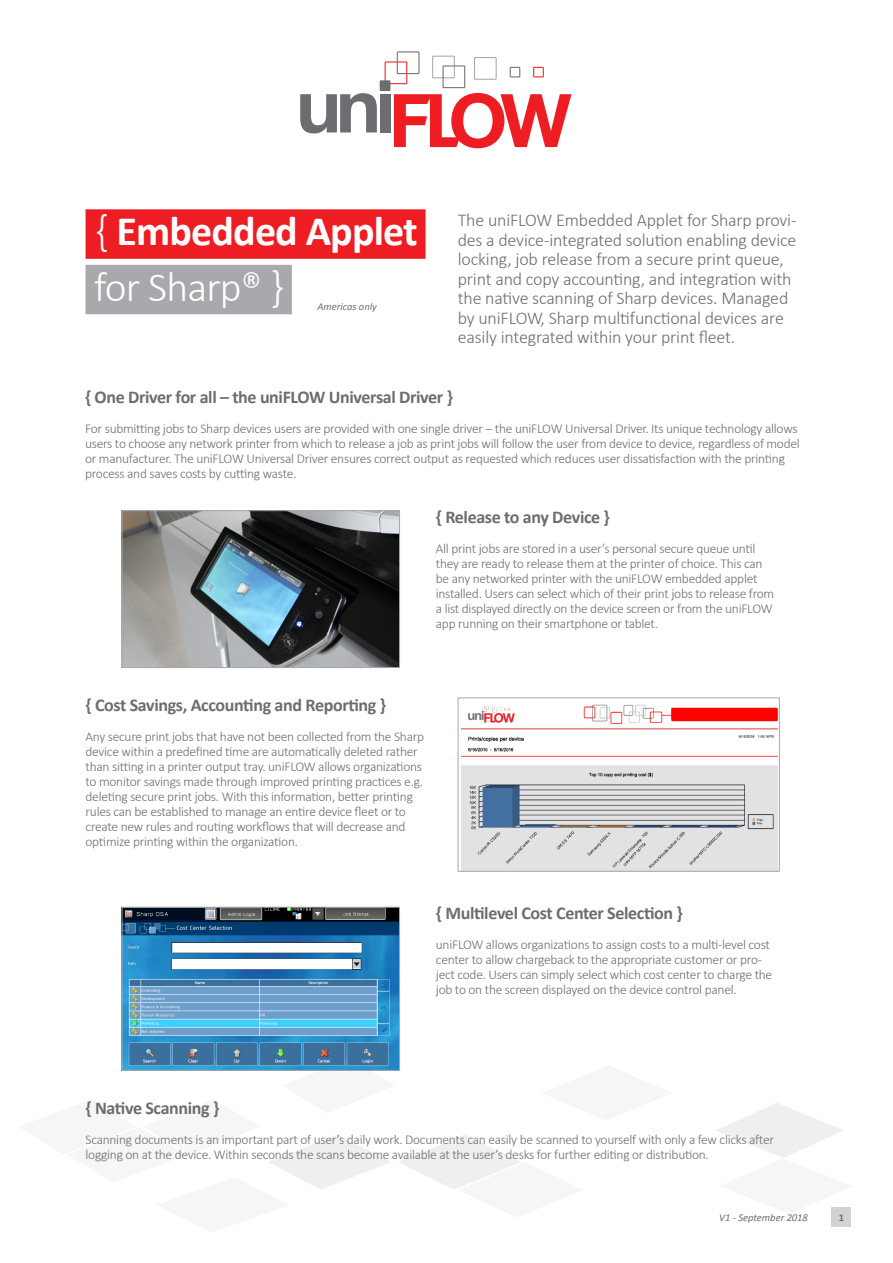
<style>
.page{position:relative;width:893px;height:1263px;background:#fff}
.page>*{position:absolute;margin:0;border:0;box-sizing:border-box;transform-origin:0 0}
.t1{font:700 42px "Calibri";letter-spacing:-.02em;color:#fff}
.t2{font:300 42px "Calibri";letter-spacing:-.02em;color:#fff}
.t3{font:300 18px/19.5px "Calibri";letter-spacing:-.01em;color:#6c6d70}
.t4{font:700 18px "Calibri";letter-spacing:-.02em;color:#6c6d70}
.t5{font:300 13.5px/15px "Calibri";letter-spacing:-.02em;color:#6c6d70}
.slide-in{font:italic 10.5px "Calibri";color:#6c6d70}
.t6{font:700 10.5px "Calibri";color:#6c6d70}
.s1{font-weight:300;font-size:45px}
.s2{font-size:45px}
</style>
<div class="page">
<div style="left:541px;top:1065px;width:132px;height:55px;background:#f5f6f6;border-radius:50%"></div>
<svg style="left:121px;top:1058px;width:399px;height:131px"></svg>
<svg style="left:716px;top:1103px;width:127px;height:55px"></svg>
<div style="left:719px;top:1158px;width:134px;height:56px;background:#f5f6f6;border-radius:50%"></div>
<div style="left:380px;top:80px;width:10px;height:11px;background:#6c6d70"></div>
<svg style="left:300px;top:93px;width:77px;height:40px"></svg>
<div style="left:380px;top:94px;width:10px;height:38px;background:#6c6d70"></div>
<svg style="left:385px;top:51px;width:186px;height:97px"></svg>
<div style="left:86px;top:209px;width:340px;height:50px;background:#ee1d23"></div>
<div style="left:86px;top:265px;width:206px;height:49px;background:#a8a9ad"></div>
<img style="left:124px;top:512px;width:274px;height:154px">
<div style="left:122px;top:510px;width:278px;height:158px;border:1px solid #a8a9ad"></div>
<img style="left:124px;top:909px;width:274px;height:160px">
<div style="left:122px;top:907px;width:278px;height:164px;border:1px solid #a8a9ad"></div>
<img style="left:461px;top:704px;width:317px;height:166px">
<div style="left:458px;top:697px;width:322px;height:175px;border:1px solid #a8a9ad"></div>
<div style="left:831px;top:1207px;width:20px;height:20px;background:#d1d2d4"></div>
<p class="t1" style="left:95px;top:205px;width:325px"><span class="s1">{</span> Embedded Applet</p>
<p class="t2" style="left:94px;top:261px;width:191px">for Sharp® <span class="s2">}</span></p>
<p class="slide-in" style="left:317px;top:299px;width:61px">Americas only</p>
<p class="t3" style="left:458px;top:210px;width:340px">The uniFLOW Embedded Applet for Sharp provi&shy;des a device-integrated solution enabling device locking, job release from a secure print queue, print and copy accounting, and integration with the native scanning of Sharp devices. Managed by uniFLOW, Sharp multifunctional devices are easily integrated within your print fleet.</p>
<p class="t4" style="left:85px;top:385px;width:369px">{ One Driver for all – the uniFLOW Universal Driver }</p>
<p class="t5" style="left:85px;top:421px;width:716px">For submitting jobs to Sharp devices users are provided with one single driver – the uniFLOW Universal Driver. Its unique technology allows users to choose any network printer from which to release a job as print jobs will follow the user from device to device, regardless of model or manufacturer. The uniFLOW Universal Driver ensures correct output as requested which reduces user dissatisfaction with the printing process and saves costs by cutting waste.</p>
<p class="t4" style="left:436px;top:505px;width:175px">{ Release to any Device }</p>
<p class="t5" style="left:436px;top:541px;width:340px">All print jobs are stored in a user’s personal secure queue until they are ready to release them at the printer of choice. This can be any networked printer with the uniFLOW embedded applet installed. Users can select which of their print jobs to release from a list displayed directly on the device screen or from the uniFLOW app running on their smartphone or tablet.</p>
<p class="t4" style="left:86px;top:693px;width:302px">{ Cost Savings, Accounting and Reporting }</p>
<p class="t5" style="left:86px;top:729px;width:340px">Any secure print jobs that have not been collected from the Sharp device within a predefined time are automatically deleted rather than sitting in a printer output tray. uniFLOW allows organizations to monitor savings made through improved printing practices e.g. deleting secure print jobs. With this information, better printing rules can be established to manage an entire device fleet or to create new rules and routing workflows that will decrease and optimize printing within the organization.</p>
<p class="t4" style="left:436px;top:902px;width:248px">{ Multilevel Cost Center Selection }</p>
<p class="t5" style="left:436px;top:937px;width:338px">uniFLOW allows organizations to assign costs to a multi-level cost center to allow chargeback to the appropriate customer or pro&shy;ject code. Users can simply select which cost center to charge the job to on the screen displayed on the device control panel.</p>
<p class="t4" style="left:86px;top:1096px;width:135px">{ Native Scanning }</p>
<p class="t5" style="left:86px;top:1132px;width:690px">Scanning documents is an important part of user’s daily work. Documents can easily be scanned to yourself with only a few clicks after logging on at the device. Within seconds the scans become available at the user’s desks for further editing or distribution.</p>
<p class="slide-in" style="left:719px;top:1210px;width:90px">V1 - September 2018</p>
<p class="t6" style="left:839px;top:1210px;width:7px">1</p>
</div>
